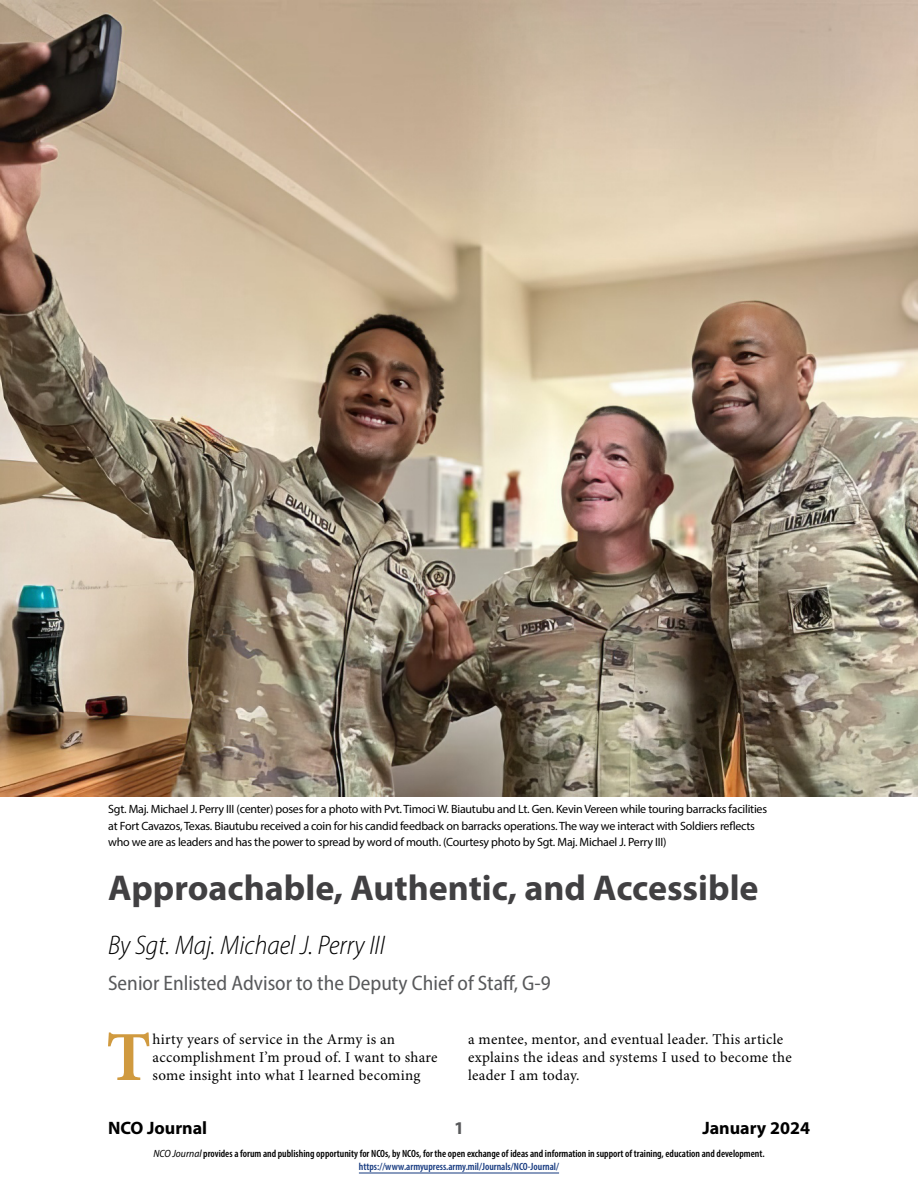
<style>
.page{position:relative;width:918px;height:1188px;background:#fff}
.page>*{position:absolute;margin:0;border:0;box-sizing:border-box;transform-origin:0 0}
.body-first{font:700 70.35px "Minion Pro";color:#d09a3f}
.sub-title{font:700 36px "Myriad Pro";color:#414042}
.authorname{font:italic 300 semi-condensed 27px "Myriad Pro";color:#000}
.author-organization{font:semi-condensed 21px "Myriad Pro";color:#58595b}
.t1{font:700 18px "Myriad Pro";color:#000}
.t2{font:700 18px "Myriad Pro";color:#58595b}
.body-first-2{font:15px/18px "Minion Pro";letter-spacing:.02em;color:#000}
.cutline{font:12px/16.5px "Myriad Pro";letter-spacing:-.02em;color:#000}
.t3{font:600 condensed 10.5px/13.5px "Myriad Pro";color:#000;text-align:center}
.s1{font-weight:400;font-style:italic;font-stretch:semi-condensed}
.s2{color:#15397f}
</style>
<div class="page">
<hr style="left:359px;top:1173px;width:200px;height:1px;background:#15397f">
<img style="left:0;top:0;width:918px;height:796px">
<p class="cutline" style="left:108px;top:801px;width:660px">Sgt. Maj. Michael J. Perry III (center) poses for a photo with Pvt. Timoci W. Biautubu and Lt. Gen. Kevin Vereen while touring barracks facilities at Fort Cavazos, Texas. Biautubu received a coin for his candid feedback on barracks operations. The way we interact with Soldiers reflects who we are as leaders and has the power to spread by word of mouth. (Courtesy photo by Sgt. Maj. Michael J. Perry III)</p>
<h2 class="sub-title" style="left:108px;top:864px;width:652px">Approachable, Authentic, and Accessible</h2>
<p class="authorname" style="left:108px;top:929px;width:279px">By Sgt. Maj. Michael J. Perry III</p>
<p class="author-organization" style="left:108px;top:970px;width:444px">Senior Enlisted Advisor to the Deputy Chief of Staff, G-9</p>
<p class="body-first" style="left:106px;top:1008px;width:47px">T</p>
<p class="body-first-2" style="left:153px;top:1030px;width:287px">hirty years of service in the Army is an accomplishment I’m proud of. I want to share some insight into what I learned becoming</p>
<p class="body-first-2" style="left:468px;top:1030px;width:325px">a mentee, mentor, and eventual leader. This article explains the ideas and systems I used to become the leader I am today.</p>
<h3 class="t1" style="left:108px;top:1116px;width:101px">NCO Journal</h3>
<h3 class="t2" style="left:454px;top:1116px;width:11px">1</h3>
<h3 class="t1" style="left:702px;top:1116px;width:109px">January 2024</h3>
<p class="t3" style="left:153px;top:1146px;width:613px"><span class="s1">NCO Journal</span> provides a forum and publishing opportunity for NCOs, by NCOs, for the open exchange of ideas and information in support of training, education and development. <span class="s2">https://www.armyupress.army.mil/Journals/NCO-Journal/</span></p>
</div>
